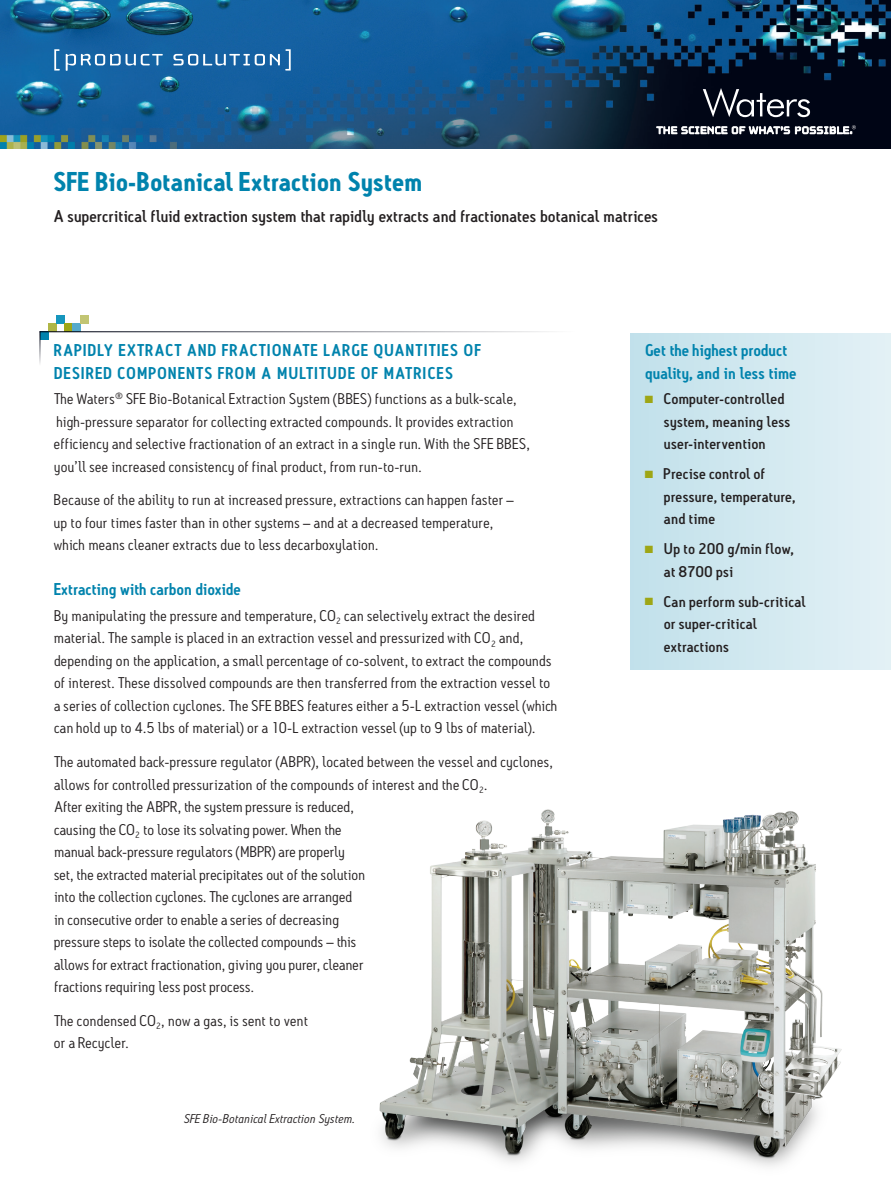
<style>
.page{position:relative;width:891px;height:1188px;background:#fff}
.page>*{position:absolute;margin:0;border:0;box-sizing:border-box;transform-origin:0 0}
.t1{font:700 26.25px "Antitled OT";letter-spacing:.015em;color:#0083ad}
.t2{font:500 16.5px "Antitled OT";letter-spacing:.01em;color:#231f20;scale:1.05 1}
.t3{font:600 16.5px/22.5px "Antitled OT";letter-spacing:.09em;color:#0083ad}
.t4{font:600 16.5px/22.5px "Antitled OT";letter-spacing:.01em;color:#0083ad}
.t5{font:15px/22.5px "Antitled OT";letter-spacing:.02em;color:#231f20;scale:1.05 1}
.t6{font:500 15px/22.5px "Antitled OT";letter-spacing:.015em;color:#231f20;scale:1.05 1}
.t7{font:italic 12.3px "Antitled OT";letter-spacing:.015em;color:#231f20;scale:1.05 1}
.s1{color:#9ea615}
</style>
<div class="page">
<img style="left:0;top:0;width:891px;height:148px">
<svg style="left:657px;top:125px;width:199px;height:9px"></svg>
<svg style="left:703px;top:88px;width:107px;height:29px"></svg>
<svg style="left:54px;top:49px;width:6px;height:22px"></svg>
<svg style="left:66px;top:54px;width:97px;height:17px"></svg>
<svg style="left:173px;top:49px;width:118px;height:22px"></svg>
<div style="left:40px;top:331px;width:8px;height:9px;background:#0083ad"></div>
<div style="left:48px;top:323px;width:8px;height:8px;background:#b0b646"></div>
<div style="left:56px;top:315px;width:8px;height:8px;background:#1696bd"></div>
<div style="left:64px;top:323px;width:8px;height:8px;background:#9ea615"></div>
<div style="left:72px;top:323px;width:8px;height:8px;background:#56aacb"></div>
<div style="left:80px;top:315px;width:8px;height:8px;background:#c2c573"></div>
<hr style="left:39px;top:331px;width:2px;height:68px;background:#000515">
<hr style="left:39px;top:331px;width:567px;height:1px;background:#000515">
<div style="left:631px;top:333px;width:260px;height:337px;background:linear-gradient(to right,#c1e1eb,#e3f1f6)"></div>
<img style="left:379px;top:809px;width:463px;height:358px">
<h1 class="t1" style="left:54px;top:165px;width:370px">SFE Bio-Botanical Extraction System</h1>
<p class="t2" style="left:54px;top:206px;width:577px">A supercritical fluid extraction system that rapidly extracts and fractionates botanical matrices</p>
<p class="t3" style="left:54px;top:339px;width:428px">RAPIDLY EXTRACT AND FRACTIONATE LARGE QUANTITIES OF<br>DESIRED COMPONENTS FROM A MULTITUDE OF MATRICES</p>
<p class="t5" style="left:54px;top:387px;width:454px">The Waters<sup>®</sup> SFE Bio-Botanical Extraction System (BBES) functions as a bulk-scale, high-pressure separator for collecting extracted compounds. It provides extraction efficiency and selective fractionation of an extract in a single run. With the SFE BBES, you’ll see increased consistency of final product, from run-to-run.</p>
<p class="t5" style="left:54px;top:489px;width:440px">Because of the ability to run at increased pressure, extractions can happen faster – up to four times faster than in other systems – and at a decreased temperature, which means cleaner extracts due to less decarboxylation.</p>
<p class="t4" style="left:54px;top:578px;width:188px">Extracting with carbon dioxide</p>
<p class="t5" style="left:54px;top:604px;width:481px">By manipulating the pressure and temperature, CO<sub>2</sub> can selectively extract the desired material. The sample is placed in an extraction vessel and pressurized with CO<sub>2</sub> and, depending on the application, a small percentage of co-solvent, to extract the compounds of interest. These dissolved compounds are then transferred from the extraction vessel to a series of collection cyclones. The SFE BBES features either a 5-L extraction vessel (which can hold up to 4.5 lbs of material) or a 10-L extraction vessel (up to 9 lbs of material).</p>
<p class="t5" style="left:54px;top:750px;width:476px">The automated back-pressure regulator (ABPR), located between the vessel and cyclones, allows for controlled pressurization of the compounds of interest and the CO<sub>2</sub>.<br>After exiting the ABPR, the system pressure is reduced,<br>causing the CO<sub>2</sub> to lose its solvating power. When the<br>manual back-pressure regulators (MBPR) are properly<br>set, the extracted material precipitates out of the solution<br>into the collection cyclones. The cyclones are arranged<br>in consecutive order to enable a series of decreasing<br>pressure steps to isolate the collected compounds – this<br>allows for extract fractionation, giving you purer, cleaner<br>fractions requiring less post process.</p>
<p class="t5" style="left:54px;top:1009px;width:243px">The condensed CO<sub>2</sub>, now a gas, is sent to vent or a Recycler.</p>
<p class="t7" style="left:184px;top:1112px;width:164px">SFE Bio-Botanical Extraction System.</p>
<p class="t4" style="left:645px;top:339px;width:153px">Get the highest product quality, and in less time</p>
<p class="t6" style="left:664px;top:387px;width:122px;text-indent:-19px"><span class="s1">■</span> Computer-controlled system, meaning less user-intervention</p>
<p class="t6" style="left:664px;top:462px;width:127px;text-indent:-19px"><span class="s1">■</span> Precise control of pressure, temperature, and time</p>
<p class="t6" style="left:664px;top:537px;width:125px;text-indent:-19px"><span class="s1">■</span> Up to 200 g/min flow, at 8700 psi</p>
<p class="t6" style="left:664px;top:590px;width:136px;text-indent:-19px"><span class="s1">■</span> Can perform sub-critical or super-critical extractions</p>
</div>
